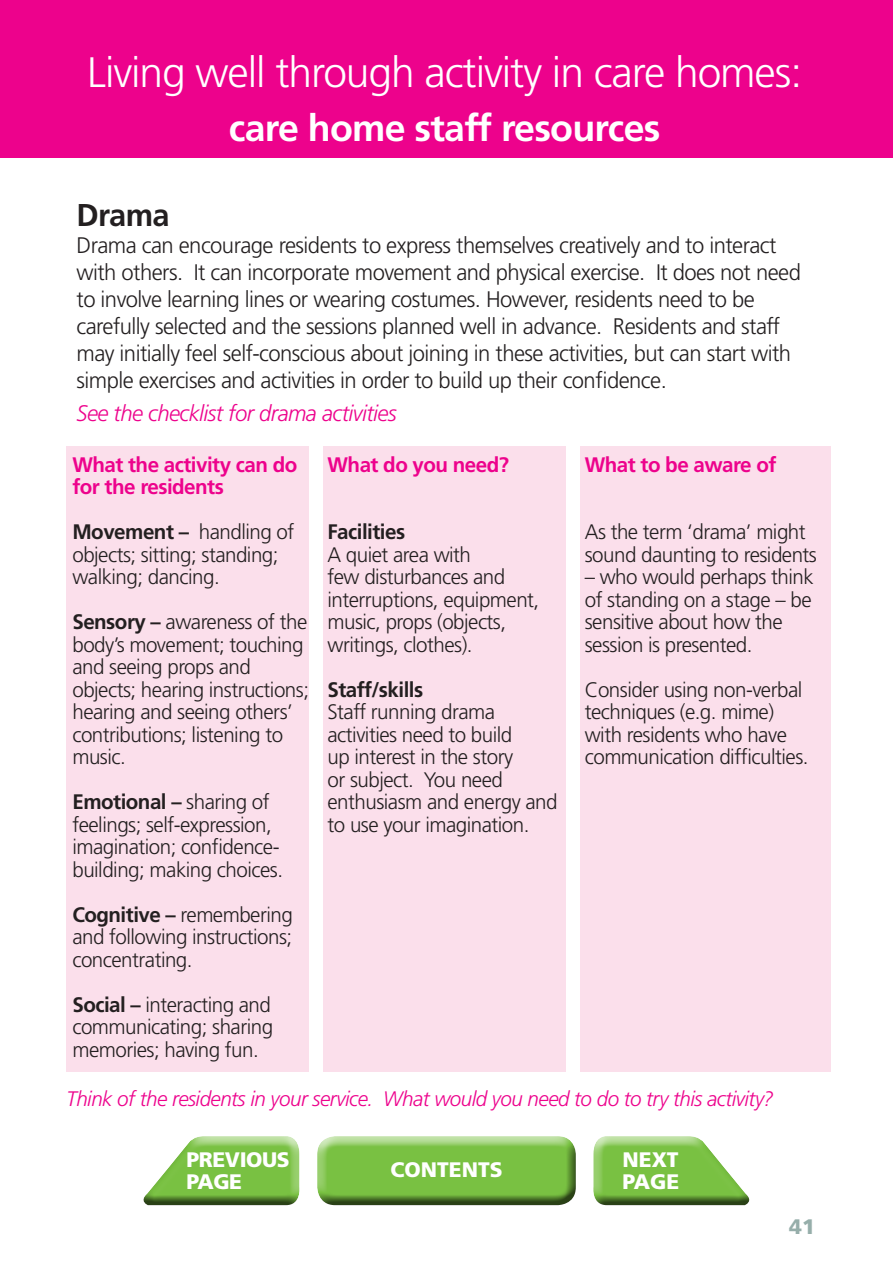
<style>
.page{position:relative;width:893px;height:1263px;background:#fff}
.page>*{position:absolute;margin:0;border:0;box-sizing:border-box;transform-origin:0 0}
.t1{font:300 42.6px "Frutiger";letter-spacing:-.025em;color:#fff}
.t2{font:700 37.5px "Frutiger";letter-spacing:-.02em;color:#fff}
.t3{font:700 31.5px "Frutiger";letter-spacing:-.025em;color:#231f20}
.t4{font:300 22.5px/27px "Frutiger";letter-spacing:-.025em;color:#231f20}
.t5{font:italic 300 22.5px "Frutiger";letter-spacing:-.025em;color:#ed028c}
.t6{font:300 21px/22.5px "Frutiger";letter-spacing:-.025em;color:#231f20}
.t7{font:italic 300 21px "Frutiger";letter-spacing:-.025em;color:#ed028c}
.t8{font:700 21px/22.5px "Frutiger";letter-spacing:-.025em;color:#ed028c}
.t9{font:700 21px "Frutiger";letter-spacing:-.025em;color:#231f20}
.t10{font:900 21px "Frutiger";color:#fff}
.t11{font:900 21px "Frutiger";letter-spacing:-.02em;color:#fff}
.t12{font:900 21px "Frutiger";color:#96aeaa}
.s1{font-weight:700}
</style>
<div class="page">
<div style="left:66px;top:446px;width:242px;height:626px;background:#fbdfeb"></div>
<div style="left:323px;top:446px;width:243px;height:626px;background:#fbdfeb"></div>
<div style="left:580px;top:446px;width:251px;height:626px;background:#fbdfeb"></div>
<div style="left:0;top:0;width:893px;height:157px;background:#ed028c"></div>
<div style="left:316px;top:1125px;width:261px;height:70px;background:#fff;opacity:.75"></div>
<div style="left:316px;top:1139px;width:261px;height:66px;background:#231f20;opacity:.75"></div>
<div style="left:143px;top:1133px;width:158px;height:64px;background:#fff;opacity:.75"></div>
<div style="left:143px;top:1143px;width:158px;height:62px;background:#231f20;opacity:.75"></div>
<div style="left:592px;top:1133px;width:157px;height:64px;background:#fff;opacity:.75"></div>
<div style="left:592px;top:1143px;width:157px;height:62px;background:#231f20;opacity:.75"></div>
<p class="t1" style="left:87px;top:49px;width:716px">Living well through activity in care homes:</p>
<p class="t2" style="left:229px;top:106px;width:433px">care home staff resources</p>
<p class="t3" style="left:77px;top:196px;width:94px">Drama</p>
<p class="t4" style="left:77px;top:232px;width:726px">Drama can encourage residents to express themselves creatively and to interact with others. It can incorporate movement and physical exercise. It does not need to involve learning lines or wearing costumes. However, residents need to be carefully selected and the sessions planned well in advance. Residents and staff may initially feel self-conscious about joining in these activities, but can start with simple exercises and activities in order to build up their confidence.</p>
<p class="t5" style="left:77px;top:400px;width:322px">See the checklist for drama activities</p>
<p class="t8" style="left:72px;top:453px;width:226px">What the activity can do for the residents</p>
<p class="t6" style="left:72px;top:521px;width:223px"><span class="s1">Movement –</span> handling of objects; sitting; standing; walking; dancing.</p>
<p class="t6" style="left:72px;top:611px;width:238px"><span class="s1">Sensory –</span> awareness of the body’s movement; touching and seeing props and objects; hearing instructions; hearing and seeing others’ contributions; listening to music.</p>
<p class="t6" style="left:72px;top:791px;width:212px"><span class="s1">Emotional –</span> sharing of feelings; self-expression, imagination; confidence&shy;building; making choices.</p>
<p class="t6" style="left:72px;top:903px;width:222px;text-align:justify"><span class="s1">Cognitive –</span> remembering and following instructions; concentrating.</p>
<p class="t6" style="left:72px;top:993px;width:202px;text-align:justify"><span class="s1">Social –</span> interacting and communicating; sharing memories; having fun.</p>
<p class="t8" style="left:585px;top:453px;width:193px">What to be aware of</p>
<p class="t8" style="left:328px;top:453px;width:183px">What do you need?</p>
<p class="t6" style="left:585px;top:521px;width:234px">As the term ‘drama’ might sound daunting to residents</p>
<p class="t6" style="left:585px;top:566px;width:230px">– who would perhaps think of standing on a stage – be sensitive about how the session is presented.</p>
<p class="t6" style="left:585px;top:678px;width:225px">Consider using non-verbal techniques (e.g. mime) with residents who have communication difficulties.</p>
<p class="t9" style="left:328px;top:519px;width:79px">Facilities</p>
<p class="t6" style="left:328px;top:543px;width:213px">A quiet area with<br>few disturbances and interruptions, equipment, music, props (objects, writings, clothes).</p>
<p class="t9" style="left:328px;top:677px;width:97px">Staff/skills</p>
<p class="t6" style="left:328px;top:701px;width:232px">Staff running drama activities need to build<br>up interest in the story<br>or subject. You need enthusiasm and energy and to use your imagination.</p>
<p class="t7" style="left:67px;top:1086px;width:709px">Think of the residents in your service. What would you need to do to try this activity?</p>
<p class="t11" style="left:187px;top:1147px;width:105px">PREVIOUS</p>
<p class="t10" style="left:187px;top:1169px;width:57px">PAGE</p>
<p class="t10" style="left:390px;top:1156px;width:114px">CONTENTS</p>
<p class="t10" style="left:623px;top:1147px;width:58px">NEXT</p>
<p class="t10" style="left:623px;top:1169px;width:58px">PAGE</p>
<p class="t12" style="left:789px;top:1214px;width:27px">41</p>
</div>
